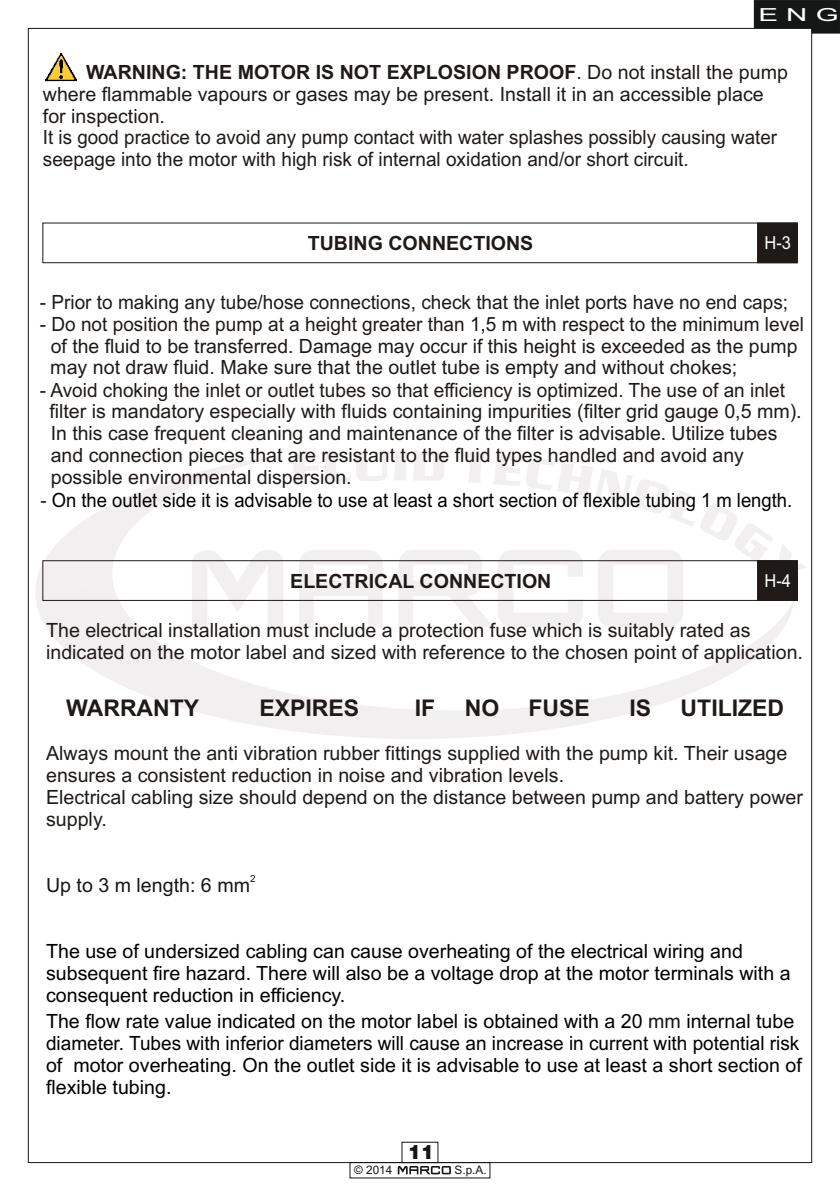
<style>
.page{position:relative;width:840px;height:1191px;background:#fff}
.page>*{position:absolute;margin:0;border:0;box-sizing:border-box;transform-origin:0 0}
.t1{font:700 23px "Arial";color:#1f1a17}
.t2{font:900 20px "Swiss 721 BT";color:#151616}
.t3{font:19.6px/21.8px "Arial";color:#1f1a17}
.t4{font:19.6px/21.8px "Arial";color:#000}
.t5{font:19.6px "Arial";color:#000;scale:.94 1}
.t6{font:700 19.6px "Arial";color:#1f1a17}
.t7{font:19.6px "Arial";color:#151616}
.t8{font:18px "Arial";color:#fff;scale:.92 1}
.t9{font:18px "Arial";color:#fff;scale:1.64 1}
.t10{font:11.8px "Arial";color:#151616}
.t11{font:9.8px "Arial";color:#151616}
.s1{font-weight:700}
.s2{color:#151616}
.s3{color:#1f1a17}
</style>
<div class="page">
<svg style="left:598px;top:591px;width:84px;height:7px"></svg>
<svg style="left:446px;top:591px;width:67px;height:7px"></svg>
<svg style="left:46px;top:591px;width:400px;height:148px"></svg>
<svg style="left:415px;top:600px;width:379px;height:139px"></svg>
<svg style="left:35px;top:455px;width:255px;height:172px"></svg>
<svg style="left:289px;top:467px;width:394px;height:124px"></svg>
<svg style="left:291px;top:451px;width:515px;height:131px"></svg>
<div style="left:401px;top:1142px;width:37px;height:20px;border:1px solid #151616"></div>
<div style="left:349px;top:1162px;width:141px;height:16px;border:1px solid #151616"></div>
<svg style="left:397px;top:1166px;width:53px;height:8px"></svg>
<svg style="left:753px;top:0;width:86px;height:34px;background:#2f3030"></svg>
<div style="left:43px;top:560px;width:754px;height:40px;border:1px solid #1f1a17"></div>
<div style="left:756px;top:560px;width:41px;height:41px;background:#1f1a17"></div>
<div style="left:43px;top:223px;width:754px;height:40px;border:1px solid #1f1a17"></div>
<div style="left:756px;top:223px;width:41px;height:40px;background:#1f1a17"></div>
<img style="left:45px;top:53px;width:33px;height:29px">
<p class="t9" style="left:758px;top:8px;width:50px">E N G</p>
<p class="t3" style="left:43px;top:63px;width:746px;text-indent:43px"><span class="s1">WARNING: THE MOTOR IS NOT EXPLOSION PROOF</span>. Do not install the pump where flammable vapours or gases may be present. Install it in an accessible place for inspection.<br>It is good practice to avoid any pump contact with water splashes possibly causing water seepage into the motor with high risk of internal oxidation and/or short circuit.</p>
<p class="t6" style="left:307px;top:236px;width:227px">TUBING CONNECTIONS</p>
<p class="t8" style="left:764px;top:236px;width:30px">H-3</p>
<p class="t3" style="left:40px;top:293px;width:749px">- Prior to making any tube/hose connections, check that the inlet ports have no end caps;</p>
<p class="t3" style="left:50px;top:315px;width:754px;text-indent:-10px">- Do not position the pump at a height greater than <span class="s2">1,5 m</span> with respect to the minimum level of the fluid to be transferred. Damage may occur if this height is exceeded as the pump may not draw fluid. Make sure that the outlet tube is empty and without chokes;</p>
<p class="t3" style="left:49px;top:380px;width:753px;text-indent:-9px">- Avoid choking the inlet or outlet tubes so that efficiency is optimized. The use of an inlet filter is mandatory especially with fluids containing impurities (filter grid gauge 0,5 mm).<br>In this case frequent cleaning and maintenance of the filter is advisable. Utilize tubes and connection pieces that are resistant to the fluid types handled and avoid any possible environmental dispersion.</p>
<p class="t5" style="left:40px;top:493px;width:800px"><span class="s3">-</span> On the outlet side it is advisable to use at least a short section of flexible tubing 1 m length.</p>
<p class="t6" style="left:290px;top:573px;width:262px">ELECTRICAL CONNECTION</p>
<p class="t8" style="left:764px;top:574px;width:30px">H-4</p>
<p class="t3" style="left:46px;top:621px;width:758px">The electrical installation must include a protection fuse which is suitably rated as indicated on the motor label and sized with reference to the chosen point of application.</p>
<p class="t1" style="left:66px;top:699px;width:134px">WARRANTY</p>
<p class="t1" style="left:259px;top:699px;width:101px">EXPIRES</p>
<p class="t1" style="left:414px;top:699px;width:22px">IF</p>
<p class="t1" style="left:464px;top:699px;width:36px">NO</p>
<p class="t1" style="left:528px;top:699px;width:63px">FUSE</p>
<p class="t1" style="left:629px;top:699px;width:23px">IS</p>
<p class="t1" style="left:680px;top:699px;width:105px">UTILIZED</p>
<p class="t3" style="left:46px;top:744px;width:758px">Always mount the anti vibration rubber fittings supplied with the pump kit. Their usage ensures a consistent reduction in noise and vibration levels.<br>Electrical cabling size should depend on the distance between pump and battery power supply.</p>
<p class="t11" style="left:250px;top:875px;width:7px">2</p>
<p class="t7" style="left:46px;top:878px;width:205px">Up to 3 m length: 6 mm</p>
<p class="t4" style="left:46px;top:942px;width:745px">The use of undersized cabling can cause overheating of the electrical wiring and subsequent fire hazard. There will also be a voltage drop at the motor terminals with a consequent reduction in efficiency.</p>
<p class="t4" style="left:46px;top:1012px;width:757px">The flow rate value indicated on the motor label is obtained with a 20 <span class="s2">mm</span> internal tube diameter. Tubes with inferior diameters will cause an increase in current with potential risk of motor overheating. On the outlet side it is advisable to use at least a short section of flexible tubing.</p>
<p class="t2" style="left:408px;top:1144px;width:28px">11</p>
<p class="t10" style="left:354px;top:1165px;width:40px">© 2014</p>
<p class="t10" style="left:454px;top:1165px;width:34px">S.p.A.</p>
</div>
